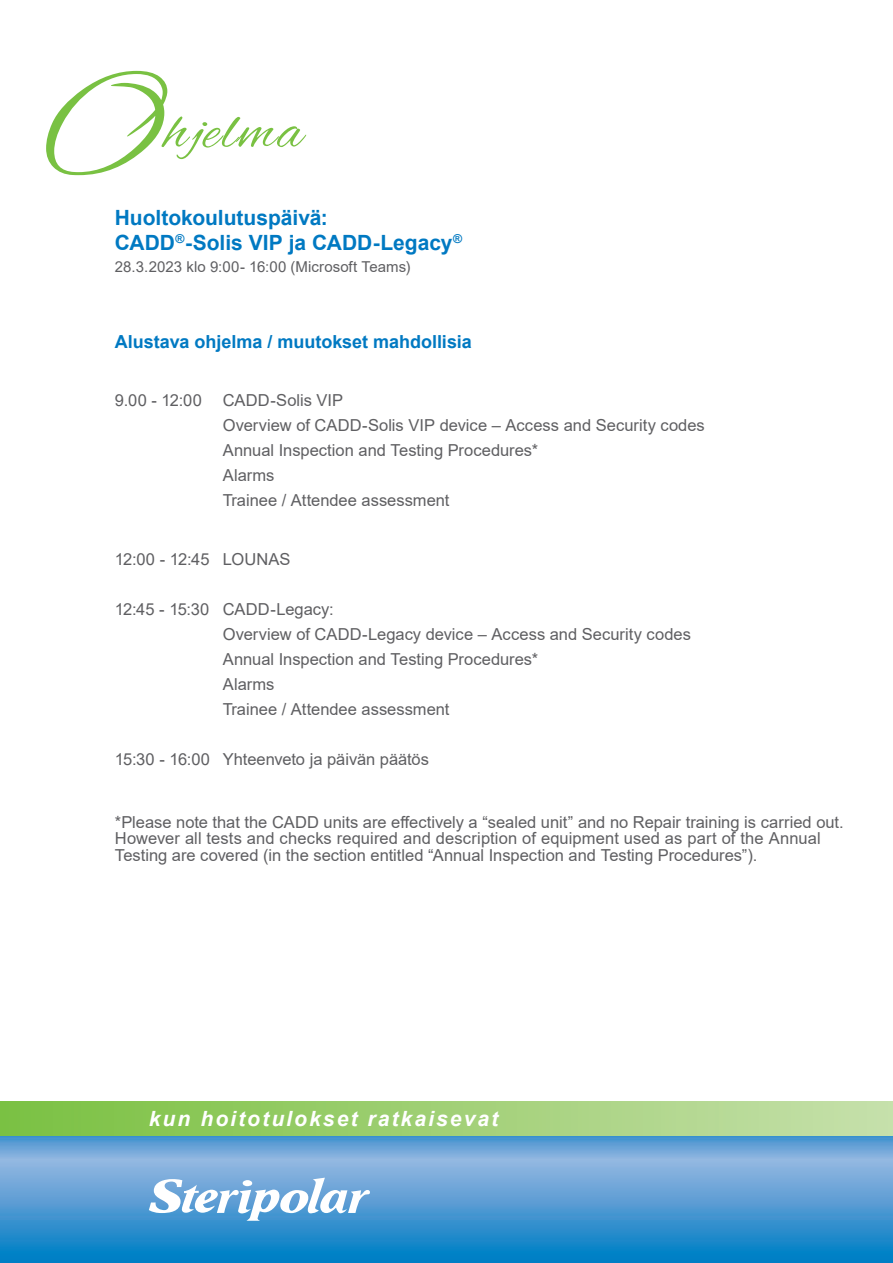
<style>
.page{position:relative;width:893px;height:1263px;background:#fff}
.page>*{position:absolute;margin:0;border:0;box-sizing:border-box;transform-origin:0 0}
.t1{font:150px "Alex Brush";color:#79c142}
.t2{font:60px "Alex Brush";letter-spacing:.025em;color:#79c142}
.Leipäteksti{font:700 21px/25.2px "Arial";color:#0079c2}
.t3{font:italic 700 21px "Arial";letter-spacing:.1em;color:#fff}
.Leipäteksti-2{font:700 18px "Arial";color:#0079c2}
.Leipäteksti-3{font:16.5px/16.5px "Arial";color:#5f5f62}
.Leipäteksti-4{font:15px "Arial";letter-spacing:.005em;color:#5f5f62}
</style>
<div class="page">
<svg style="left:0;top:1135px;width:893px;height:128px;background:#4d9ad1"></svg>
<svg style="left:149px;top:1178px;width:221px;height:43px"></svg>
<div style="left:0;top:1101px;width:893px;height:34px;background:linear-gradient(to right,#7ac041,#c7e0ab)"></div>
<h1 class="t1" style="left:43px;top:43px;width:119px">O</h1>
<h2 class="t2" style="left:165px;top:97px;width:139px">hjelma</h2>
<p class="Leipäteksti" style="left:115px;top:205px;width:349px">Huoltokoulutuspäivä:<br>CADD<sup>®</sup>-Solis VIP ja CADD-Legacy<sup>®</sup></p>
<p class="Leipäteksti-4" style="left:115px;top:257px;width:297px">28.3.2023 klo 9:00- 16:00 (Microsoft Teams)</p>
<p class="Leipäteksti-2" style="left:115px;top:329px;width:359px">Alustava ohjelma / muutokset mahdollisia</p>
<p class="Leipäteksti-3" style="left:115px;top:392px;width:89px">9.00 - 12:00</p>
<p class="Leipäteksti-3" style="left:223px;top:392px;width:122px">CADD-Solis VIP</p>
<p class="Leipäteksti-3" style="left:223px;top:417px;width:484px">Overview of CADD-Solis VIP device – Access and Security codes</p>
<p class="Leipäteksti-3" style="left:223px;top:442px;width:317px">Annual Inspection and Testing Procedures*</p>
<p class="Leipäteksti-3" style="left:223px;top:467px;width:53px">Alarms</p>
<p class="Leipäteksti-3" style="left:223px;top:492px;width:228px">Trainee / Attendee assessment</p>
<p class="Leipäteksti-3" style="left:115px;top:551px;width:177px">12:00 - 12:45 LOUNAS</p>
<p class="Leipäteksti-3" style="left:115px;top:601px;width:221px">12:45 - 15:30 CADD-Legacy:</p>
<p class="Leipäteksti-3" style="left:223px;top:626px;width:470px">Overview of CADD-Legacy device – Access and Security codes</p>
<p class="Leipäteksti-3" style="left:223px;top:651px;width:317px">Annual Inspection and Testing Procedures*</p>
<p class="Leipäteksti-3" style="left:223px;top:676px;width:53px">Alarms</p>
<p class="Leipäteksti-3" style="left:223px;top:701px;width:228px">Trainee / Attendee assessment</p>
<p class="Leipäteksti-3" style="left:115px;top:751px;width:316px">15:30 - 16:00 Yhteenveto ja päivän päätös</p>
<p class="Leipäteksti-3" style="left:115px;top:813px;width:730px">*Please note that the CADD units are effectively a “sealed unit” and no Repair training is carried out.<br>However all tests and checks required and description of equipment used as part of the Annual<br>Testing are covered (in the section entitled “Annual Inspection and Testing Procedures”).</p>
<p class="t3" style="left:149px;top:1105px;width:351px">kun hoitotulokset ratkaisevat</p>
</div>
